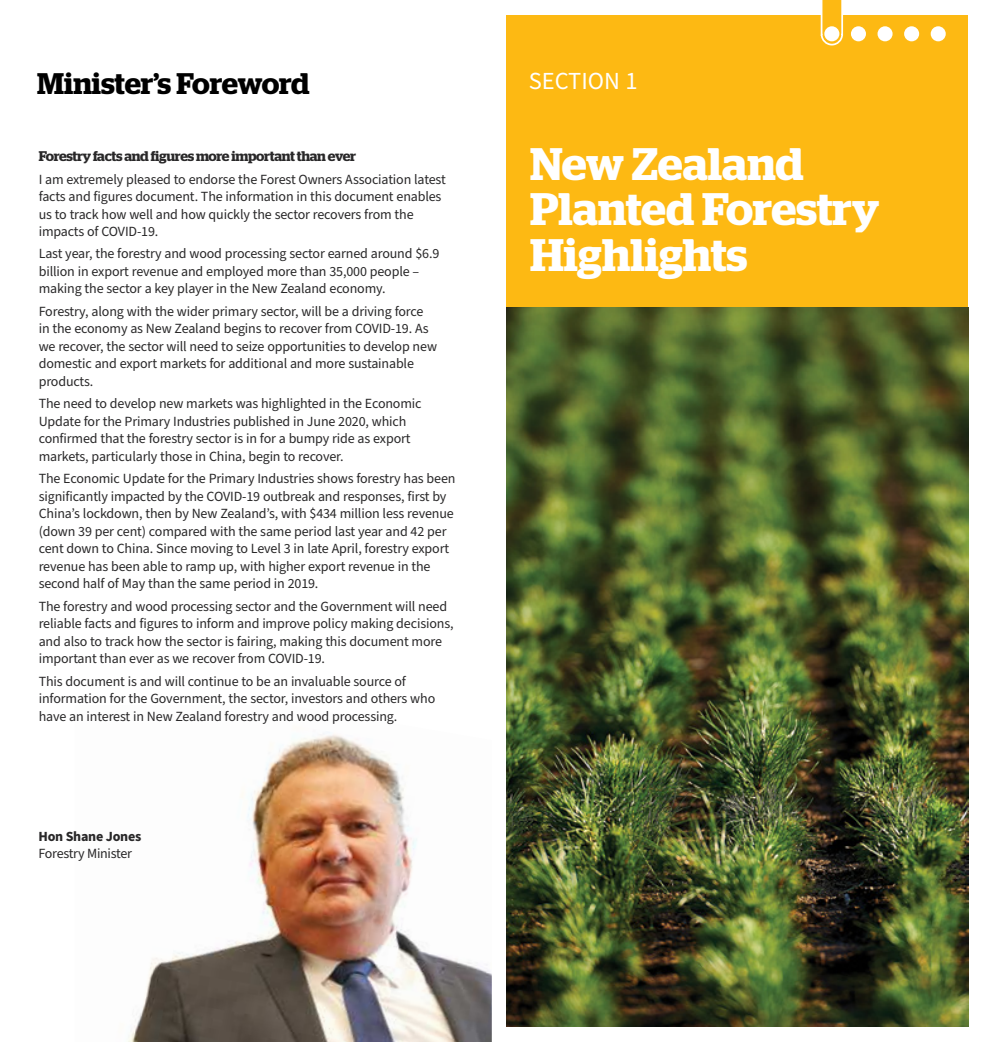
<style>
.page{position:relative;width:983px;height:1042px;background:#fff}
.page>*{position:absolute;margin:0;border:0;box-sizing:border-box;transform-origin:0 0}
.t1{font:600 45.5px/45.5px "Stag";color:#fff}
.t2{font:600 29.75px "Stag";letter-spacing:-.005em;color:#000}
.t3{font:24.5px "Source Sans Pro";color:#fff}
.t4{font:14px/17.5px "Source Sans Pro";letter-spacing:-.01em;color:#292829}
.t5{font:600 14px "Stag";letter-spacing:-.02em;color:#292829}
.t6{font:700 14px "Source Sans Pro";letter-spacing:-.02em;color:#292829}
</style>
<div class="page">
<img style="left:128px;top:732px;width:363px;height:310px">
<div style="left:506px;top:15px;width:461px;height:293px;background:#fdb913"></div>
<svg style="left:820px;top:0;width:23px;height:46px"></svg>
<div style="left:850px;top:26px;width:15px;height:15px;background:#fff;border-radius:50%"></div>
<div style="left:877px;top:26px;width:15px;height:15px;background:#fff;border-radius:50%"></div>
<div style="left:930px;top:26px;width:15px;height:15px;background:#fff;border-radius:50%"></div>
<div style="left:903px;top:26px;width:15px;height:15px;background:#fff;border-radius:50%"></div>
<div style="left:824px;top:26px;width:15px;height:15px;background:#fff;border-radius:50%"></div>
<img style="left:506px;top:308px;width:461px;height:718px">
<h2 class="t2" style="left:37px;top:71px;width:274px">Minister’s Foreword</h2>
<h3 class="t3" style="left:528px;top:70px;width:110px">SECTION 1</h3>
<p class="t5" style="left:39px;top:150px;width:319px">Forestry facts and figures more important than ever</p>
<p class="t4" style="left:39px;top:171px;width:408px">I am extremely pleased to endorse the Forest Owners Association latest facts and figures document. The information in this document enables us to track how well and how quickly the sector recovers from the impacts of COVID-19.</p>
<p class="t4" style="left:39px;top:246px;width:402px">Last year, the forestry and wood processing sector earned around $6.9 billion in export revenue and employed more than 35,000 people – making the sector a key player in the New Zealand economy.</p>
<p class="t4" style="left:39px;top:303px;width:400px">Forestry, along with the wider primary sector, will be a driving force in the economy as New Zealand begins to recover from COVID-19. As we recover, the sector will need to seize opportunities to develop new domestic and export markets for additional and more sustainable products.</p>
<p class="t4" style="left:39px;top:396px;width:384px">The need to develop new markets was highlighted in the Economic Update for the Primary Industries published in June 2020, which confirmed that the forestry sector is in for a bumpy ride as export markets, particularly those in China, begin to recover.</p>
<p class="t4" style="left:39px;top:471px;width:418px">The Economic Update for the Primary Industries shows forestry has been significantly impacted by the COVID-19 outbreak and responses, first by China’s lockdown, then by New Zealand’s, with $434 million less revenue (down 39 per cent) compared with the same period last year and 42 per cent down to China. Since moving to Level 3 in late April, forestry export revenue has been able to ramp up, with higher export revenue in the second half of May than the same period in 2019.</p>
<p class="t4" style="left:39px;top:598px;width:416px">The forestry and wood processing sector and the Government will need reliable facts and figures to inform and improve policy making decisions, and also to track how the sector is fairing, making this document more important than ever as we recover from COVID-19.</p>
<p class="t4" style="left:39px;top:673px;width:398px">This document is and will continue to be an invaluable source of information for the Government, the sector, investors and others who have an interest in New Zealand forestry and wood processing.</p>
<p class="t6" style="left:38px;top:830px;width:104px">Hon Shane Jones</p>
<p class="t4" style="left:38px;top:845px;width:95px">Forestry Minister</p>
<h1 class="t1" style="left:530px;top:144px;width:350px">New Zealand<br>Planted Forestry<br>Highlights</h1>
</div>
